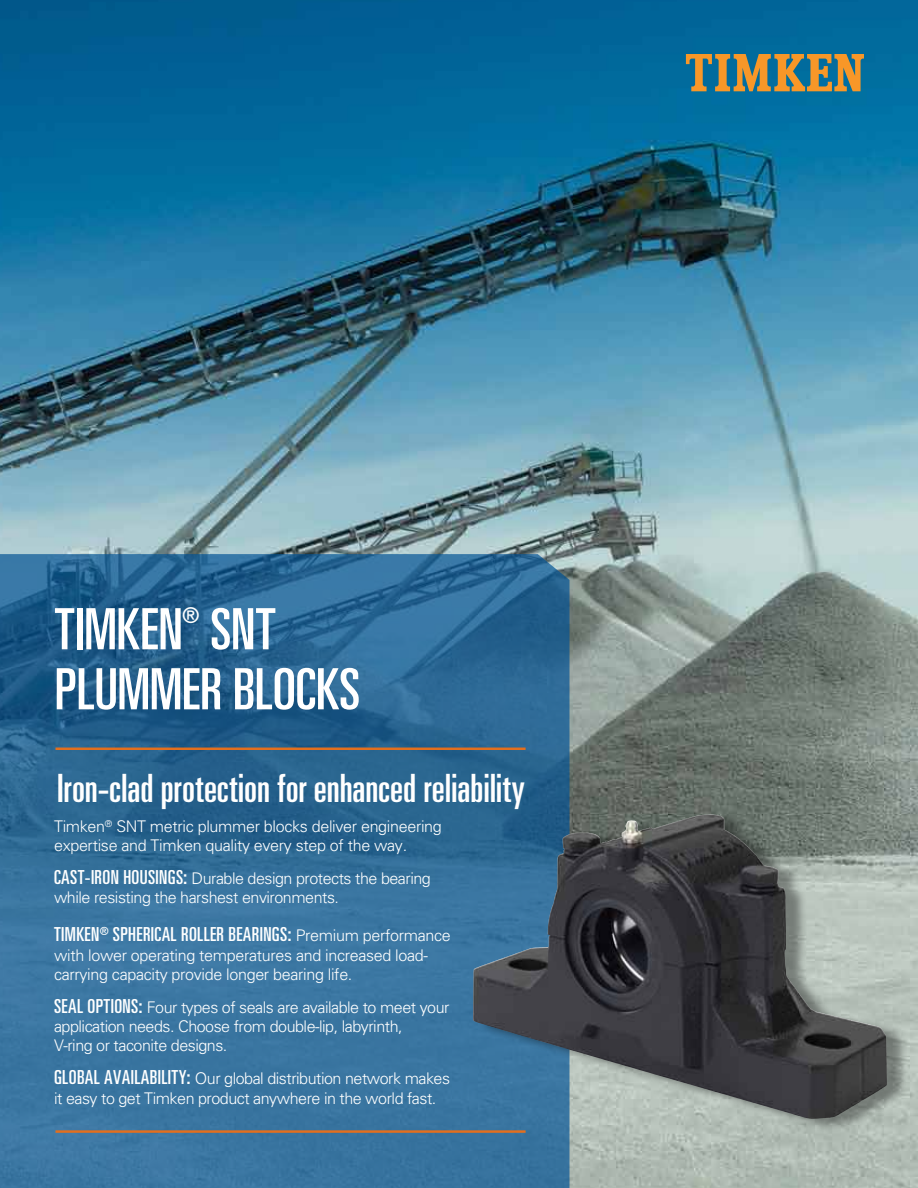
<style>
.page{position:relative;width:918px;height:1188px;background:#fff}
.page>*{position:absolute;margin:0;border:0;box-sizing:border-box;transform-origin:0 0}
.t1{font:ultra-condensed 57px/60px "Univers LT Std";letter-spacing:-.005em;color:#fff}
.t2{font:ultra-condensed 39px "Univers LT Std";color:#fff}
.t3{font:ultra-condensed 21.9px "Univers LT Std";color:#fff}
.t4{font:ultra-condensed 19.35px "Univers LT Std";letter-spacing:.02em;color:#fff}
.t5{font:300 16.05px/19.4px "Univers LT Std";letter-spacing:-.03em;color:#fff}
.s1{font-weight:400;font-stretch:ultra-condensed;font-size:19.35px}
.s2{font-weight:300;font-stretch:normal;font-size:16.05px}
</style>
<div class="page">
<img style="left:0;top:0;width:918px;height:1188px">
<svg style="left:0;top:554px;width:570px;height:634px;background:#306c98"></svg>
<hr style="left:56px;top:1130px;width:470px;height:3px;background:#e36f1e">
<hr style="left:56px;top:748px;width:470px;height:2px;background:#e36f1e">
<svg style="left:686px;top:54px;width:178px;height:37px;background:#8d845b"></svg>
<div style="left:479px;top:811px;width:430px;height:321px;background:#000;opacity:.37"></div>
<img style="left:621px;top:814px;width:87px;height:23px">
<h1 class="t1" style="left:55px;top:599px;width:130px">TIMKEN</h1>
<h3 class="t3" style="left:182px;top:603px;width:19px">®</h3>
<h1 class="t1" style="left:55px;top:599px;width:303px;text-indent:156px">SNT<br>PLUMMER BLOCKS</h1>
<h2 class="t2" style="left:57px;top:766px;width:469px">IRON-CLAD PROTECTION FOR ENHANCED RELIABILITY</h2>
<p class="t5" style="left:54px;top:817px;width:389px">Timken<sup>®</sup> SNT metric plummer blocks deliver engineering expertise and Timken quality every step of the way.</p>
<p class="t5" style="left:54px;top:869px;width:378px"><span class="s1">CAST-IRON HOUSINGS:</span> Durable design protects the bearing while resisting the harshest environments.</p>
<p class="t4" style="left:54px;top:923px;width:398px">TIMKEN<sup>®</sup> SPHERICAL ROLLER BEARINGS: <span class="s2">Premium performance</span></p>
<p class="t5" style="left:54px;top:945px;width:375px">with lower operating temperatures and increased load&shy;carrying capacity provide longer bearing life.</p>
<p class="t5" style="left:54px;top:998px;width:397px"><span class="s1">SEAL OPTIONS:</span> Four types of seals are available to meet your application needs. Choose from double-lip, labyrinth,<br>V-ring or taconite designs.</p>
<p class="t5" style="left:54px;top:1069px;width:398px"><span class="s1">GLOBAL AVAILABILITY:</span> Our global distribution network makes it easy to get Timken product anywhere in the world fast.</p>
</div>
